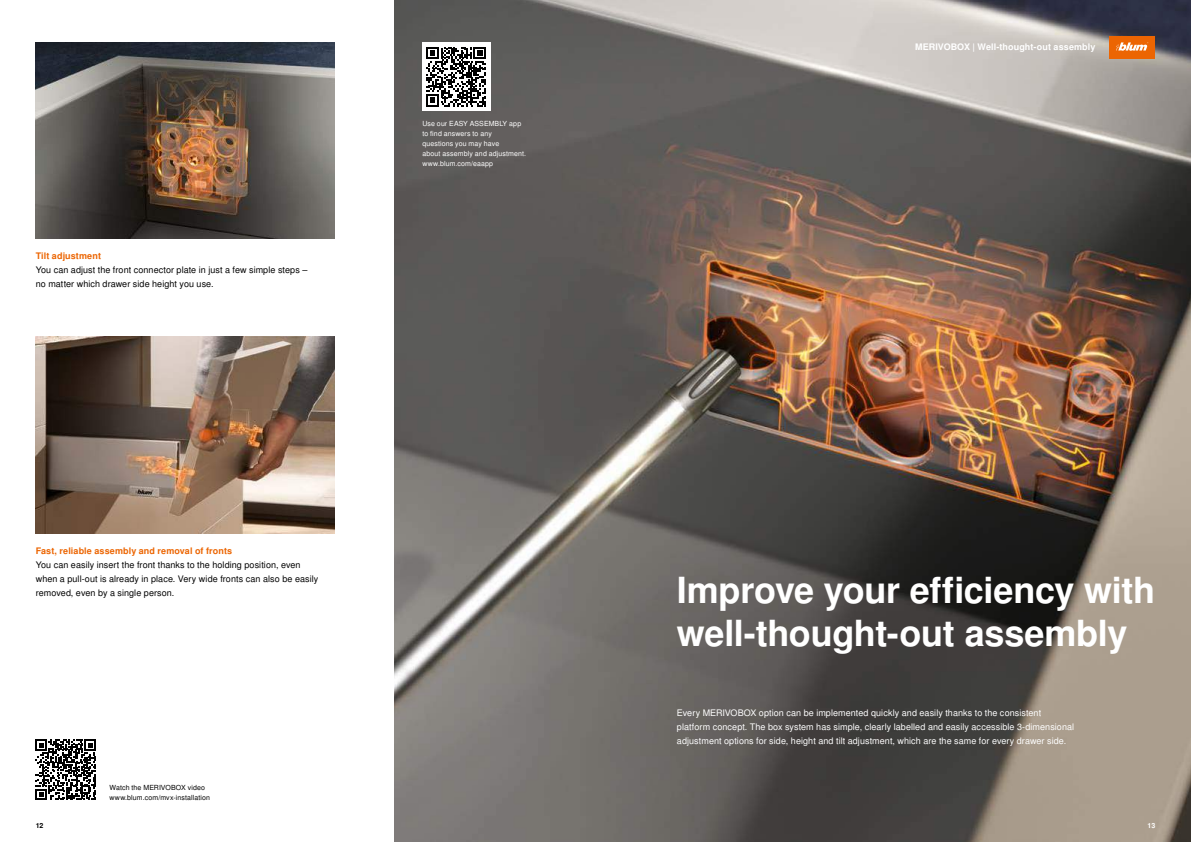
<style>
.page{position:relative;width:1191px;height:842px;background:#fff}
.page>*{position:absolute;margin:0;border:0;box-sizing:border-box;transform-origin:0 0}
.t1{font:700 36px/42.1px "Nimbus Sans LOT";letter-spacing:-.01em;color:#fff}
.t2{font:9px/14px "Nimbus Sans LOT";letter-spacing:.01em;color:#fff}
.t3{font:9px/14px "Nimbus Sans LOT";letter-spacing:.01em;color:#000}
.t4{font:700 9px "Nimbus Sans LOT";letter-spacing:.01em;color:#ec6502}
.t5{font:700 9px "Nimbus Sans LOT";letter-spacing:.01em;color:#fff}
.t6{font:7px/10px "Nimbus Sans LOT";letter-spacing:.015em;color:#fff}
.t7{font:7px "Nimbus Sans LOT";letter-spacing:.015em;color:#000}
.t8{font:700 7px "Nimbus Sans LOT";color:#000}
.t9{font:700 7px "Nimbus Sans LOT";color:#fff}
</style>
<div class="page">
<img style="left:394px;top:0;width:797px;height:842px">
<img style="left:36px;top:42px;width:299px;height:197px">
<img style="left:36px;top:337px;width:299px;height:196px">
<div style="left:422px;top:42px;width:68px;height:68px;background:#fff"></div>
<svg style="left:426px;top:47px;width:60px;height:59px"></svg>
<svg style="left:35px;top:739px;width:61px;height:61px"></svg>
<div style="left:1109px;top:36px;width:46px;height:23px;background:#ec6502"></div>
<svg style="left:1116px;top:42px;width:32px;height:9px"></svg>
<p class="t4" style="left:36px;top:251px;width:67px">Tilt adjustment</p>
<p class="t3" style="left:36px;top:263px;width:273px">You can adjust the front connector plate in just a few simple steps – no matter which drawer side height you use.</p>
<p class="t4" style="left:36px;top:545px;width:198px">Fast, reliable assembly and removal of fronts</p>
<p class="t3" style="left:36px;top:558px;width:284px">You can easily insert the front thanks to the holding position, even when a pull-out is already in place. Very wide fronts can also be easily removed, even by a single person.</p>
<p class="t7" style="left:110px;top:783px;width:97px">Watch the MERIVOBOX video</p>
<p class="t7" style="left:110px;top:793px;width:102px">www.blum.com/mvx-installation</p>
<p class="t6" style="left:422px;top:119px;width:105px">Use our EASY ASSEMBLY app to find answers to any<br>questions you may have<br>about assembly and adjustment. www.blum.com/eaapp</p>
<p class="t5" style="left:915px;top:42px;width:182px">MERIVOBOX | Well-thought-out assembly</p>
<h1 class="t1" style="left:677px;top:571px;width:480px">Improve your efficiency with well-thought-out assembly</h1>
<p class="t2" style="left:677px;top:706px;width:399px">Every MERIVOBOX option can be implemented quickly and easily thanks to the consistent platform concept. The box system has simple, clearly labelled and easily accessible 3-dimensional adjustment options for side, height and tilt adjustment, which are the same for every drawer side.</p>
<p class="t8" style="left:36px;top:821px;width:9px">12</p>
<p class="t9" style="left:1147px;top:821px;width:9px">13</p>
</div>
